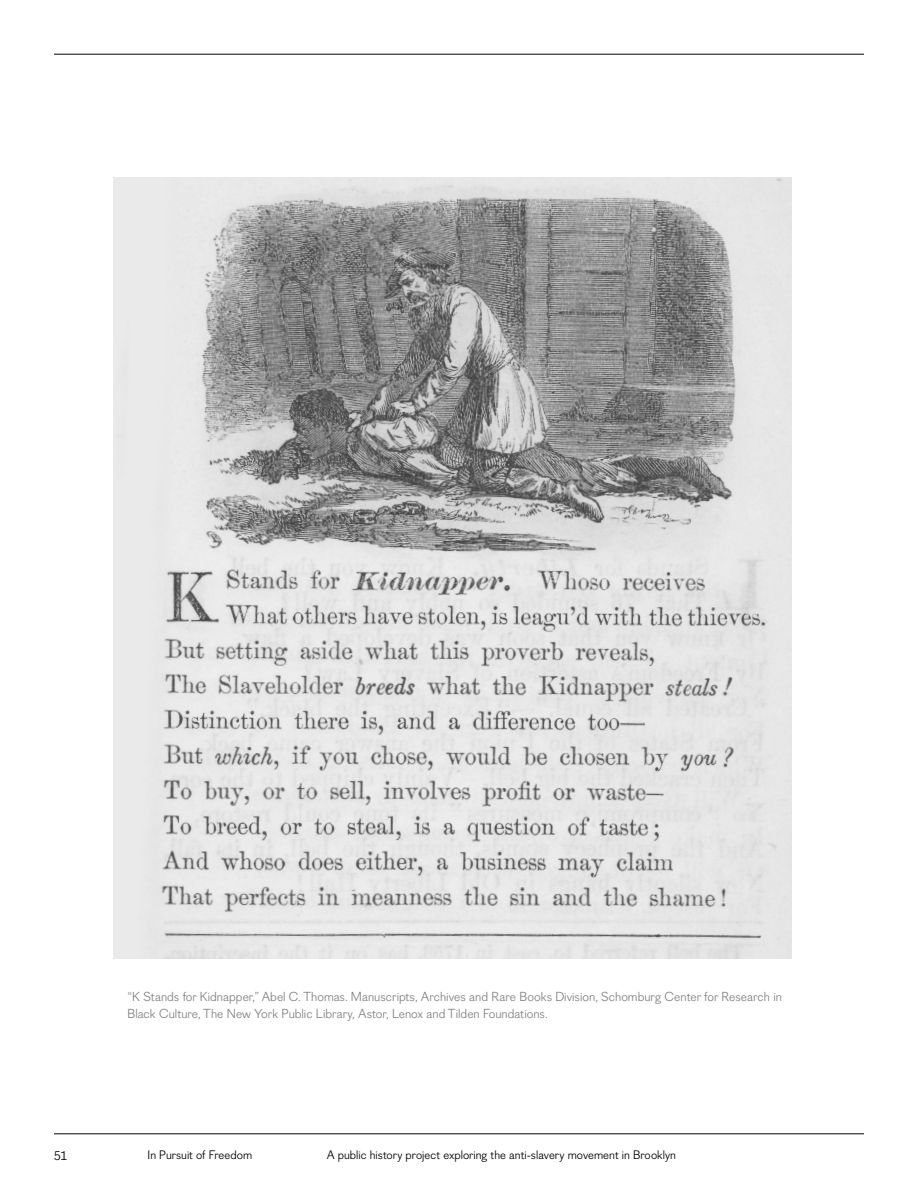
<style>
.page{position:relative;width:918px;height:1188px;background:#fff}
.page>*{position:absolute;margin:0;border:0;box-sizing:border-box;transform-origin:0 0}
.t1{font:13.5px "Figgins Sans";color:#000}
.t2{font:12.75px/16.5px "Figgins Sans";color:#808285}
.t3{font:12px "Figgins Sans";color:#000}
</style>
<div class="page">
<hr style="left:54px;top:54px;width:810px;height:1px;background:#000">
<hr style="left:54px;top:1134px;width:810px;height:1px;background:#000">
<img style="left:114px;top:177px;width:678px;height:781px">
<p class="t2" style="left:128px;top:989px;width:656px">“K Stands for Kidnapper,” Abel C. Thomas. Manuscripts, Archives and Rare Books Division, Schomburg Center for Research in<br>Black Culture, The New York Public Library, Astor, Lenox and Tilden Foundations.</p>
<p class="t1" style="left:54px;top:1147px;width:15px">51</p>
<p class="t3" style="left:148px;top:1148px;width:106px">In Pursuit of Freedom</p>
<p class="t3" style="left:327px;top:1148px;width:351px">A public history project exploring the anti-slavery movement in Brooklyn</p>
</div>
